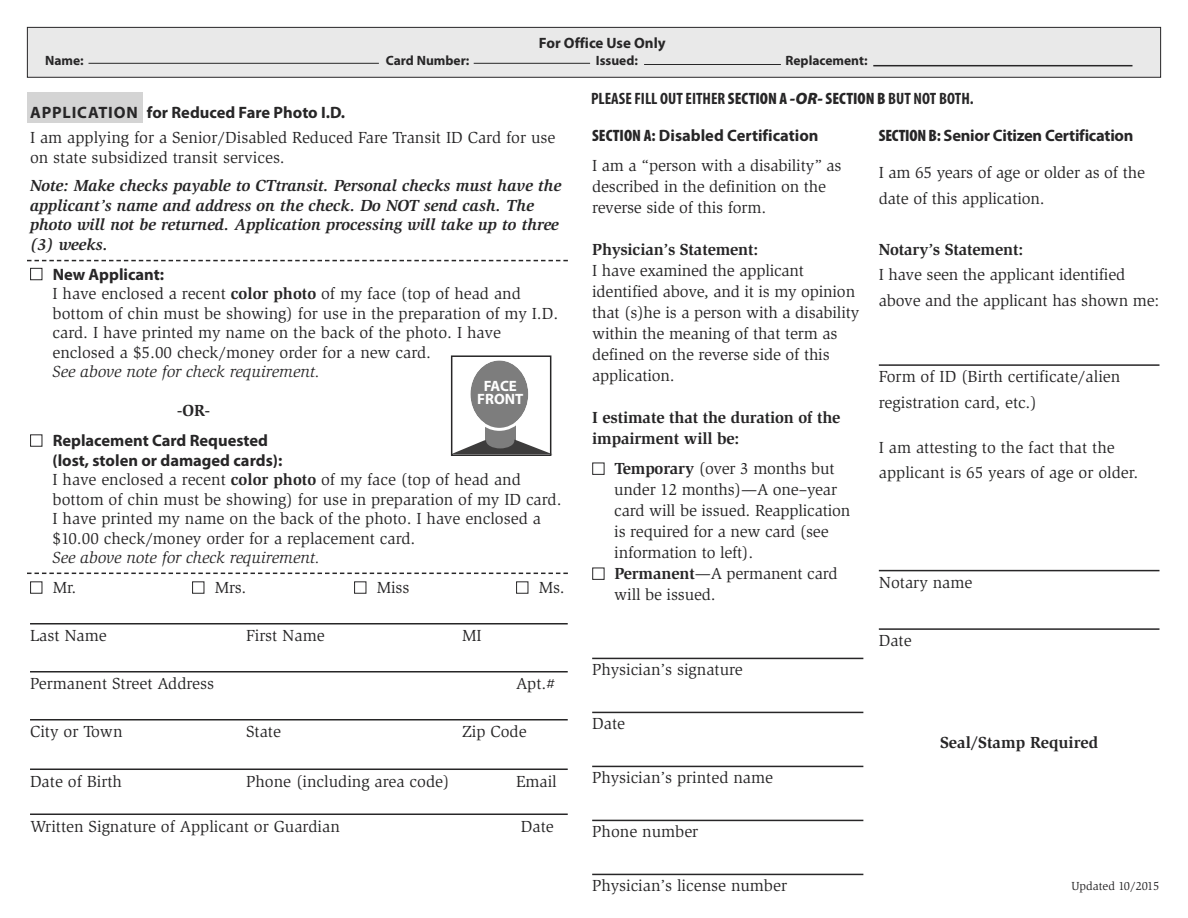
<style>
.page{position:relative;width:1188px;height:918px;background:#fff}
.page>*{position:absolute;margin:0;border:0;box-sizing:border-box;transform-origin:0 0}
.t1{font:16.5px/21px "Slimbach";color:#272627}
.t2{font:italic 700 16.5px/19.5px "Slimbach";color:#272627}
.t3{font:700 16.5px/19.5px "Myriad Pro";color:#272627}
.t4{font:700 16.5px/21px "Slimbach";letter-spacing:-.01em;color:#272627}
.t5{font:italic 16.5px "Slimbach";color:#272627}
.t6{font:700 condensed 16.5px "Myriad Pro";color:#272627}
.t7{font:700 15px "Myriad Pro";color:#272627}
.t8{font:700 15px/13.5px "Myriad Pro";color:#fff;text-align:center}
.t9{font:700 13.5px "Myriad Pro";color:#272627}
.t10{font:12px "Slimbach";color:#272627}
.s1{font-weight:900}
.s2{font-weight:900;font-style:italic;font-stretch:normal}
.s3{color:#fff}
.s4{font-weight:700}
.s5{font-weight:900;font-stretch:condensed}
</style>
<div class="page">
<div style="left:27px;top:92px;width:115px;height:31px;background:#d4d4d4"></div>
<hr style="left:30px;top:623px;width:538px;height:2px;background:#272627">
<hr style="left:30px;top:671px;width:538px;height:2px;background:#272627">
<hr style="left:30px;top:719px;width:538px;height:2px;background:#272627">
<hr style="left:30px;top:769px;width:538px;height:1px;background:#272627">
<hr style="left:30px;top:814px;width:538px;height:1px;background:#272627">
<hr style="left:592px;top:658px;width:271px;height:1px;background:#272627">
<hr style="left:592px;top:712px;width:271px;height:1px;background:#272627">
<hr style="left:592px;top:766px;width:271px;height:1px;background:#272627">
<hr style="left:592px;top:820px;width:271px;height:1px;background:#272627">
<hr style="left:592px;top:874px;width:271px;height:1px;background:#272627">
<hr style="left:879px;top:364px;width:281px;height:2px;background:#272627">
<hr style="left:879px;top:570px;width:281px;height:1px;background:#272627">
<hr style="left:879px;top:628px;width:281px;height:2px;background:#272627">
<div style="left:27px;top:27px;width:1134px;height:50px;background:#e9e9e9"></div>
<div style="left:27px;top:27px;width:1134px;height:51px;border:1px solid #272627"></div>
<svg style="left:27px;top:260px;width:541px;height:1px"></svg>
<div style="left:451px;top:355px;width:100px;height:101px;border:2px solid #272627"></div>
<div style="left:485px;top:421px;width:30px;height:22px;background:#7d7d7d"></div>
<svg style="left:467px;top:357px;width:64px;height:74px"></svg>
<svg style="left:451px;top:440px;width:101px;height:14px"></svg>
<div style="left:486px;top:433px;width:28px;height:15px;background:#7d7d7d;border-radius:50%"></div>
<svg style="left:27px;top:573px;width:541px;height:1px"></svg>
<hr style="left:88px;top:63px;width:291px;height:1px;background:#272627">
<hr style="left:474px;top:63px;width:116px;height:1px;background:#272627">
<hr style="left:644px;top:64px;width:137px;height:1px;background:#272627">
<hr style="left:873px;top:65px;width:259px;height:1px;background:#272627">
<p class="t7" style="left:539px;top:37px;width:128px">For Office Use Only</p>
<p class="t9" style="left:45px;top:55px;width:40px">Name:</p>
<p class="t9" style="left:386px;top:55px;width:85px">Card Number:</p>
<p class="t9" style="left:596px;top:55px;width:44px">Issued:</p>
<p class="t9" style="left:785px;top:55px;width:84px">Replacement:</p>
<p class="t6" style="left:591px;top:92px;width:384px">PLEASE FILL OUT EITHER <span class="s1">SECTION A</span> <span class="s2">-OR-</span> <span class="s1">SECTION B</span> BUT NOT BOTH.</p>
<p class="t3" style="left:30px;top:104px;width:317px">APPLICATION for Reduced Fare Photo I.D.</p>
<p class="t1" style="left:30px;top:129px;width:527px;line-height:19.5px">I am applying for a Senior/Disabled Reduced Fare Transit ID Card for use on state subsidized transit services.</p>
<p class="t2" style="left:30px;top:177px;width:533px">Note: Make checks payable to CTtransit. Personal checks must have the applicant’s name and address on the check. Do NOT send cash. The photo will not be returned. Application processing will take up to three (3) weeks.</p>
<p class="t3" style="left:30px;top:266px;width:136px"><span class="s3">■</span> New Applicant:</p>
<p class="t1" style="left:53px;top:285px;width:507px;line-height:19.5px">I have enclosed a recent <span class="s4">color photo</span> of my face (top of head and bottom of chin must be showing) for use in the preparation of my I.D. card. I have printed my name on the back of the photo. I have enclosed a $5.00 check/money order for a new card.</p>
<p class="t5" style="left:53px;top:365px;width:269px">See above note for check requirement.</p>
<p class="t4" style="left:177px;top:401px;width:34px">-OR-</p>
<p class="t3" style="left:53px;top:432px;width:231px;text-indent:-23px"><span class="s3">■</span> Replacement Card Requested (lost, stolen or damaged cards):</p>
<p class="t1" style="left:53px;top:471px;width:511px;line-height:19.5px">I have enclosed a recent <span class="s4">color photo</span> of my face (top of head and bottom of chin must be showing) for use in preparation of my ID card.<br>I have printed my name on the back of the photo. I have enclosed a $10.00 check/money order for a replacement card.</p>
<p class="t5" style="left:53px;top:551px;width:269px">See above note for check requirement.</p>
<p class="t1" style="left:30px;top:578px;width:48px"><span class="s3">■</span> Mr.</p>
<p class="t1" style="left:192px;top:578px;width:56px"><span class="s3">■</span> Mrs.</p>
<p class="t1" style="left:354px;top:578px;width:57px"><span class="s3">■</span> Miss</p>
<p class="t1" style="left:516px;top:578px;width:50px"><span class="s3">■</span> Ms.</p>
<p class="t1" style="left:30px;top:626px;width:78px">Last Name</p>
<p class="t1" style="left:246px;top:626px;width:80px">First Name</p>
<p class="t1" style="left:462px;top:626px;width:21px">MI</p>
<p class="t1" style="left:30px;top:674px;width:186px">Permanent Street Address</p>
<p class="t1" style="left:516px;top:674px;width:41px">Apt.#</p>
<p class="t1" style="left:30px;top:722px;width:94px">City or Town</p>
<p class="t1" style="left:246px;top:722px;width:37px">State</p>
<p class="t1" style="left:462px;top:722px;width:66px">Zip Code</p>
<p class="t1" style="left:30px;top:772px;width:94px">Date of Birth</p>
<p class="t1" style="left:246px;top:772px;width:205px">Phone (including area code)</p>
<p class="t1" style="left:516px;top:772px;width:42px">Email</p>
<p class="t1" style="left:30px;top:817px;width:311px">Written Signature of Applicant or Guardian</p>
<p class="t1" style="left:521px;top:817px;width:34px">Date</p>
<p class="t8" style="left:477px;top:380px;width:48px">FACE<br>FRONT</p>
<p class="t3" style="left:592px;top:127px;width:228px"><span class="s5">SECTION A:</span> Disabled Certification</p>
<p class="t1" style="left:592px;top:157px;width:251px">I am a “person with a disability” as described in the definition on the reverse side of this form.</p>
<p class="t4" style="left:592px;top:241px;width:168px">Physician’s Statement:</p>
<p class="t1" style="left:592px;top:262px;width:269px">I have examined the applicant identified above, and it is my opinion that (s)he is a person with a disability within the meaning of that term as defined on the reverse side of this application.</p>
<p class="t4" style="left:592px;top:409px;width:250px">I estimate that the duration of the impairment will be:</p>
<p class="t1" style="left:614px;top:460px;width:238px;text-indent:-22px"><span class="s3">■</span> <span class="s4">Temporary</span> (over 3 months but under 12 months)—A one–year card will be issued. Reapplication is required for a new card (see information to left).</p>
<p class="t1" style="left:614px;top:565px;width:225px;text-indent:-22px"><span class="s3">■</span> <span class="s4">Permanent</span>—A permanent card will be issued.</p>
<p class="t1" style="left:592px;top:661px;width:152px">Physician’s signature</p>
<p class="t1" style="left:592px;top:715px;width:34px">Date</p>
<p class="t1" style="left:592px;top:769px;width:182px">Physician’s printed name</p>
<p class="t1" style="left:592px;top:823px;width:108px">Phone number</p>
<p class="t1" style="left:592px;top:877px;width:196px">Physician’s license number</p>
<p class="t3" style="left:879px;top:127px;width:256px"><span class="s5">SECTIONB:</span> Senior Citizen Certification</p>
<p class="t1" style="left:879px;top:161px;width:268px;line-height:25.5px">I am 65 years of age or older as of the date of this application.</p>
<p class="t4" style="left:879px;top:240px;width:146px">Notary’s Statement:</p>
<p class="t1" style="left:879px;top:263px;width:282px;line-height:25.5px">I have seen the applicant identified above and the applicant has shown me:</p>
<p class="t1" style="left:879px;top:365px;width:243px;line-height:25.5px">Form of ID (Birth certificate/alien registration card, etc.)</p>
<p class="t1" style="left:879px;top:436px;width:261px;line-height:25.5px">I am attesting to the fact that the applicant is 65 years of age or older.</p>
<p class="t1" style="left:879px;top:573px;width:95px">Notary name</p>
<p class="t1" style="left:879px;top:631px;width:34px">Date</p>
<p class="t4" style="left:940px;top:733px;width:160px">Seal/Stamp Required</p>
<p class="t10" style="left:1071px;top:882px;width:90px">Updated 10/2015</p>
</div>
